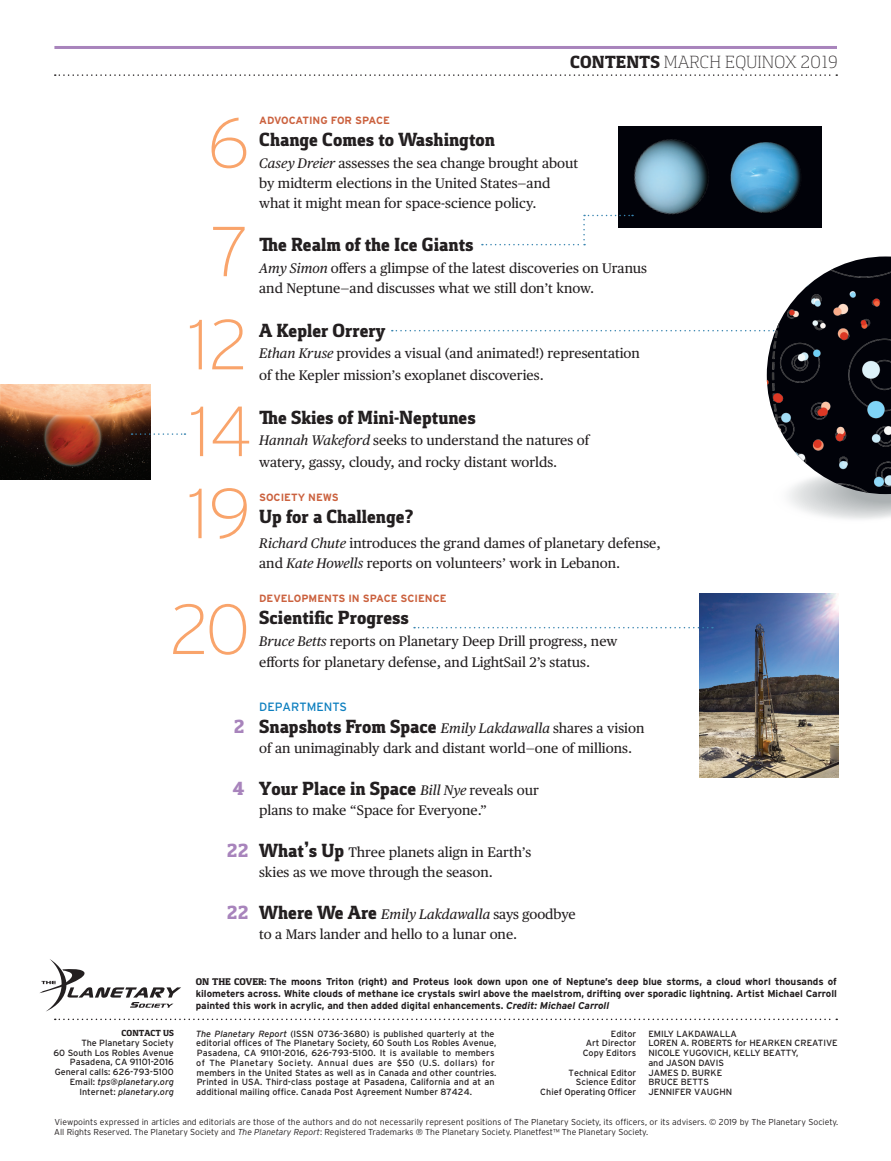
<style>
.page{position:relative;width:891px;height:1161px;background:#fff}
.page>*{position:absolute;margin:0;border:0;box-sizing:border-box;transform-origin:0 0}
.t1{font:200 70.5px/84.4px "Interstate";color:#f9a46b}
.t2{font:800 19.5px "Foral Pro";color:#231f20}
.t3{font:300 18px "Foral Pro";color:#231f20}
.t4{font:13.8px/20.2px "Publico Text";color:#231f20}
.t5{font:12px "Interstate";color:#0d7fbf}
.t6{font:700 10.5px "Interstate";color:#cb613e}
.t7{font:700 9.9px/12px "Interstate";letter-spacing:-.005em;color:#231f20;text-align:justify}
.t8{font:9px/9.8px "Interstate";color:#231f20}
.t9{font:800 9px "Foral Pro";color:#231f20}
.t10{font:300 8.7px/9.8px "Interstate";color:#231f20}
.s1{font-weight:800}
.s2{font-style:italic}
.s3{color:#a884bc}
.s4{font-family:"Publico Text";font-weight:400;font-style:italic;font-size:13.8px}
.s5{font-family:"Publico Text";font-weight:400;font-size:13.8px}
.s6{font-family:"Foral Pro";font-weight:800;font-size:19.5px;color:#a884bc}
.s7{font-family:"Foral Pro";font-weight:800;font-size:19.5px}
.s8{font-family:"Foral Pro";font-weight:800}
</style>
<div class="page">
<img style="left:0;top:385px;width:151px;height:94px">
<div style="left:618px;top:126px;width:204px;height:102px;background:#010209"></div>
<img style="left:730px;top:142px;width:71px;height:71px">
<img style="left:620px;top:139px;width:89px;height:77px">
<img style="left:700px;top:593px;width:138px;height:185px">
<svg style="left:414px;top:627px;width:299px;height:1px"></svg>
<svg style="left:482px;top:215px;width:151px;height:30px"></svg>
<svg style="left:55px;top:74px;width:782px;height:2px"></svg>
<hr style="left:54px;top:46px;width:783px;height:3px;background:#a884bc">
<svg style="left:55px;top:1019px;width:782px;height:1px"></svg>
<svg style="left:40px;top:959px;width:141px;height:53px"></svg>
<svg style="left:132px;top:433px;width:53px;height:2px"></svg>
<svg style="left:392px;top:329px;width:499px;height:191px"></svg>
<img style="left:767px;top:256px;width:124px;height:238px">
<h3 class="t3" style="left:570px;top:52px;width:269px"><span class="s1">CONTENTS</span> MARCH EQUINOX 2019</h3>
<p class="t6" style="left:259px;top:115px;width:132px">ADVOCATING FOR SPACE</p>
<h2 class="t2" style="left:259px;top:128px;width:237px">Change Comes to Washington</h2>
<p class="t4" style="left:259px;top:152px;width:320px"><span class="s2">Casey Dreier</span> assesses the sea change brought about by midterm elections in the United States—and what it might mean for space-science policy.</p>
<h2 class="t2" style="left:259px;top:234px;width:216px">The Realm of the Ice Giants</h2>
<p class="t4" style="left:259px;top:257px;width:389px"><span class="s2">Amy Simon</span> offers a glimpse of the latest discoveries on Uranus and Neptune—and discusses what we still don’t know.</p>
<h2 class="t2" style="left:259px;top:319px;width:128px">A Kepler Orrery</h2>
<p class="t4" style="left:259px;top:342px;width:382px;line-height:21.8px"><span class="s2">Ethan Kruse</span> provides a visual (and animated!) representation of the Kepler mission’s exoplanet discoveries.</p>
<h2 class="t2" style="left:259px;top:406px;width:218px">The Skies of Mini-Neptunes</h2>
<p class="t4" style="left:259px;top:429px;width:332px;line-height:21.8px"><span class="s2">Hannah Wakeford</span> seeks to understand the natures of watery, gassy, cloudy, and rocky distant worlds.</p>
<p class="t6" style="left:259px;top:492px;width:81px">SOCIETY NEWS</p>
<h2 class="t2" style="left:259px;top:505px;width:156px">Up for a Challenge?</h2>
<p class="t4" style="left:259px;top:532px;width:403px"><span class="s2">Richard Chute</span> introduces the grand dames of planetary defense, and <span class="s2">Kate Howells</span> reports on volunteers’ work in Lebanon.</p>
<p class="t6" style="left:259px;top:593px;width:189px">DEVELOPMENTS IN SPACE SCIENCE</p>
<h2 class="t2" style="left:259px;top:606px;width:151px">Scientific Progress</h2>
<p class="t4" style="left:259px;top:629px;width:360px;line-height:21.8px"><span class="s2">Bruce Betts</span> reports on Planetary Deep Drill progress, new efforts for planetary defense, and LightSail 2’s status.</p>
<p class="t5" style="left:259px;top:700px;width:89px">DEPARTMENTS</p>
<h2 class="t2" style="left:234px;top:715px;width:412px"><span class="s3">2</span> Snapshots From Space <span class="s4">Emily Lakdawalla</span> <span class="s5">shares a vision</span></h2>
<p class="t4" style="left:259px;top:737px;width:374px">of an unimaginably dark and distant world—one of millions.</p>
<h2 class="t2" style="left:232px;top:777px;width:308px"><span class="s3">4</span> Your Place in Space <span class="s4">Bill Nye</span> <span class="s5">reveals our</span></h2>
<p class="t4" style="left:259px;top:799px;width:230px">plans to make “Space for Everyone.”</p>
<p class="t4" style="left:227px;top:841px;width:306px;text-align:center"><span class="s6">22</span> <span class="s7">What’s Up</span> Three planets align in Earth’s skies as we move through the season.</p>
<p class="t4" style="left:259px;top:903px;width:318px;text-indent:-32px"><span class="s6">22</span> <span class="s7">Where We Are</span> <span class="s2">Emily Lakdawalla</span> says goodbye to a Mars lander and hello to a lunar one.</p>
<h1 class="t1" style="left:207px;top:89px;width:45px;line-height:108.6px">6<br>7</h1>
<h1 class="t1" style="left:188px;top:302px;width:66px;text-align:justify">12<br>14<br>19</h1>
<h1 class="t1" style="left:170px;top:587px;width:82px">20</h1>
<p class="t7" style="left:196px;top:976px;width:643px"><span class="s8">ON THE COVER:</span> The moons Triton (right) and Proteus look down upon one of Neptune’s deep blue storms, a cloud whorl thousands of kilometers across. White clouds of methane ice crystals swirl above the maelstrom, drifting over sporadic lightning. Artist Michael Carroll painted this work in acrylic, and then added digital enhancements. <span class="s2">Credit: Michael Carroll</span></p>
<p class="t9" style="left:122px;top:1028px;width:54px">CONTACT US</p>
<p class="t8" style="left:54px;top:1038px;width:122px;text-align:right">The Planetary Society<br>60 South Los Robles Avenue<br>Pasadena, CA 91101-2016<br>General calls: 626-793-5100<br>Email: <span class="s2">tps@planetary.org<br></span>Internet: <span class="s2">planetary.org</span></p>
<p class="t8" style="left:196px;top:1029px;width:302px"><span class="s2">The Planetary Report</span> (ISSN 0736-3680) is published quarterly at the editorial offices of The Planetary Society, 60 South Los Robles Avenue, Pasadena, CA 91101-2016, 626-793-5100. It is available to members of The Planetary Society. Annual dues are $50 (U.S. dollars) for members in the United States as well as in Canada and other countries.<br>Printed in USA. Third-class postage at Pasadena, California and at an additional mailing office. Canada Post Agreement Number 87424.</p>
<p class="t10" style="left:54px;top:1117px;width:786px">Viewpoints expressed in articles and editorials are those of the authors and do not necessarily represent positions of The Planetary Society, its officers, or its advisers. © 2019 by The Planetary Society.<br>All Rights Reserved. The Planetary Society and <span class="s2">The Planetary Report</span>: Registered Trademarks ® The Planetary Society. Planetfest™ The Planetary Society.</p>
<p class="t8" style="left:611px;top:1029px;width:27px">Editor</p>
<p class="t8" style="left:648px;top:1029px;width:90px">EMILY LAKDAWALLA</p>
<p class="t8" style="left:586px;top:1038px;width:52px">Art Director</p>
<p class="t8" style="left:648px;top:1038px;width:191px">LOREN A. ROBERTS for HEARKEN CREATIVE</p>
<p class="t8" style="left:583px;top:1048px;width:55px">Copy Editors</p>
<p class="t8" style="left:648px;top:1048px;width:152px">NICOLE YUGOVICH, KELLY BEATTY, and JASON DAVIS</p>
<p class="t8" style="left:569px;top:1068px;width:69px">Technical Editor</p>
<p class="t8" style="left:648px;top:1068px;width:75px">JAMES D. BURKE</p>
<p class="t8" style="left:576px;top:1077px;width:62px">Science Editor</p>
<p class="t8" style="left:648px;top:1077px;width:62px">BRUCE BETTS</p>
<p class="t8" style="left:540px;top:1087px;width:98px">Chief Operating Officer</p>
<p class="t8" style="left:648px;top:1087px;width:85px">JENNIFER VAUGHN</p>
</div>
